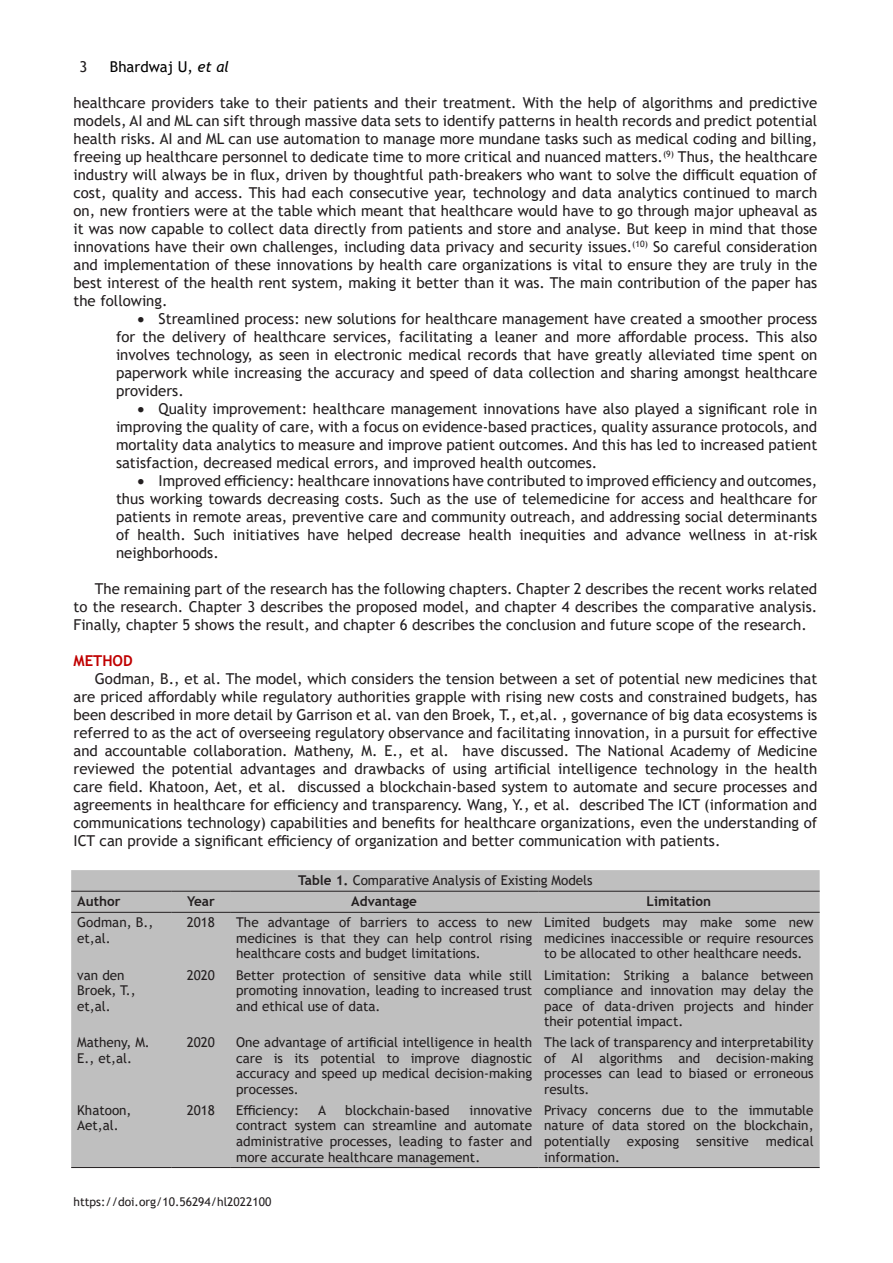
<style>
.page{position:relative;width:893px;height:1263px;background:#fff}
.page>*{position:absolute;margin:0;border:0;box-sizing:border-box;transform-origin:0 0}
.t1{font:15px/18px "Trebuchet MS";color:#231f20;text-align:justify}
.t2{font:15px "Trebuchet MS";color:#000}
.t3{font:700 15px "Trebuchet MS";color:#c00000}
.table_copy{font:13.5px/15.6px "Trebuchet MS";color:#231f20;text-align:justify}
.table_copy-2{font:700 13.5px "Trebuchet MS";color:#231f20}
.t4{font:12px "Trebuchet MS";color:#231f20}
.s1{font-style:italic}
.s2{font-weight:700}
</style>
<div class="page">
<div style="left:71px;top:870px;width:749px;height:297px;background:#bfbfbf"></div>
<hr style="left:71px;top:912px;width:101px;height:1px;background:#231f20">
<hr style="left:172px;top:912px;width:58px;height:1px;background:#231f20">
<hr style="left:230px;top:912px;width:308px;height:1px;background:#231f20">
<hr style="left:538px;top:912px;width:282px;height:1px;background:#231f20">
<hr style="left:71px;top:891px;width:101px;height:1px;background:#231f20">
<hr style="left:172px;top:891px;width:58px;height:1px;background:#231f20">
<hr style="left:230px;top:891px;width:308px;height:1px;background:#231f20">
<hr style="left:538px;top:891px;width:282px;height:1px;background:#231f20">
<hr style="left:71px;top:1167px;width:101px;height:1px;background:#231f20">
<hr style="left:172px;top:1167px;width:58px;height:1px;background:#231f20">
<hr style="left:230px;top:1167px;width:308px;height:1px;background:#231f20">
<hr style="left:538px;top:1167px;width:282px;height:1px;background:#231f20">
<p class="t1" style="left:80px;top:58px;width:9px">3</p>
<p class="t2" style="left:110px;top:57px;width:121px">Bhardwaj U, <span class="s1">et al</span></p>
<p class="t1" style="left:74px;top:94px;width:745px">healthcare providers take to their patients and their treatment. With the help of algorithms and predictive models, AI and ML can sift through massive data sets to identify patterns in health records and predict potential health risks. AI and ML can use automation to manage more mundane tasks such as medical coding and billing, freeing up healthcare personnel to dedicate time to more critical and nuanced matters.<sup>(9)</sup> Thus, the healthcare industry will always be in flux, driven by thoughtful path-breakers who want to solve the difficult equation of cost, quality and access. This had each consecutive year, technology and data analytics continued to march on, new frontiers were at the table which meant that healthcare would have to go through major upheaval as it was now capable to collect data directly from patients and store and analyse. But keep in mind that those innovations have their own challenges, including data privacy and security issues.<sup>(10)</sup> So careful consideration and implementation of these innovations by health care organizations is vital to ensure they are truly in the best interest of the health rent system, making it better than it was. The main contribution of the paper has the following.</p>
<p class="t1" style="left:116px;top:310px;width:703px;text-indent:21px">• Streamlined process: new solutions for healthcare management have created a smoother process for the delivery of healthcare services, facilitating a leaner and more affordable process. This also involves technology, as seen in electronic medical records that have greatly alleviated time spent on paperwork while increasing the accuracy and speed of data collection and sharing amongst healthcare providers.</p>
<p class="t1" style="left:116px;top:400px;width:703px;text-indent:21px">• Quality improvement: healthcare management innovations have also played a significant role in improving the quality of care, with a focus on evidence-based practices, quality assurance protocols, and mortality data analytics to measure and improve patient outcomes. And this has led to increased patient satisfaction, decreased medical errors, and improved health outcomes.</p>
<p class="t1" style="left:116px;top:472px;width:703px;text-indent:21px">• Improved efficiency: healthcare innovations have contributed to improved efficiency and outcomes, thus working towards decreasing costs. Such as the use of telemedicine for access and healthcare for patients in remote areas, preventive care and community outreach, and addressing social determinants of health. Such initiatives have helped decrease health inequities and advance wellness in at-risk neighborhoods.</p>
<p class="t1" style="left:74px;top:580px;width:745px;text-indent:21px">The remaining part of the research has the following chapters. Chapter 2 describes the recent works related to the research. Chapter 3 describes the proposed model, and chapter 4 describes the comparative analysis.<br>Finally, chapter 5 shows the result, and chapter 6 describes the conclusion and future scope of the research.</p>
<p class="t3" style="left:74px;top:651px;width:61px">METHOD</p>
<p class="t1" style="left:74px;top:670px;width:745px;text-indent:21px">Godman, B., et al. The model, which considers the tension between a set of potential new medicines that are priced affordably while regulatory authorities grapple with rising new costs and constrained budgets, has been described in more detail by Garrison et al. van den Broek, T., et,al. , governance of big data ecosystems is referred to as the act of overseeing regulatory observance and facilitating innovation, in a pursuit for effective and accountable collaboration. Matheny, M. E., et al. have discussed. The National Academy of Medicine reviewed the potential advantages and drawbacks of using artificial intelligence technology in the health care field. Khatoon, Aet, et al. discussed a blockchain-based system to automate and secure processes and agreements in healthcare for efficiency and transparency. Wang, Y., et al. described The ICT (information and communications technology) capabilities and benefits for healthcare organizations, even the understanding of ICT can provide a significant efficiency of organization and better communication with patients.</p>
<p class="table_copy" style="left:298px;top:872px;width:296px"><span class="s2">Table 1.</span> Comparative Analysis of Existing Models</p>
<p class="table_copy-2" style="left:77px;top:893px;width:45px">Author</p>
<p class="table_copy-2" style="left:187px;top:893px;width:29px">Year</p>
<p class="table_copy-2" style="left:351px;top:893px;width:67px">Advantage</p>
<p class="table_copy-2" style="left:647px;top:893px;width:66px">Limitation</p>
<p class="table_copy" style="left:77px;top:915px;width:78px">Godman, B., et,al.</p>
<p class="table_copy" style="left:187px;top:915px;width:30px">2018</p>
<p class="table_copy" style="left:236px;top:915px;width:298px">The advantage of barriers to access to new medicines is that they can help control rising healthcare costs and budget limitations.</p>
<p class="table_copy" style="left:544px;top:915px;width:271px">Limited budgets may make some new medicines inaccessible or require resources to be allocated to other healthcare needs.</p>
<p class="table_copy" style="left:77px;top:967px;width:60px;text-align:left">van den<br>Broek, T., et,al.</p>
<p class="table_copy" style="left:187px;top:967px;width:30px">2020</p>
<p class="table_copy" style="left:236px;top:967px;width:298px">Better protection of sensitive data while still promoting innovation, leading to increased trust and ethical use of data.</p>
<p class="table_copy" style="left:544px;top:967px;width:271px">Limitation: Striking a balance between compliance and innovation may delay the pace of data-driven projects and hinder their potential impact.</p>
<p class="table_copy" style="left:77px;top:1034px;width:74px">Matheny, M.<br>E., et,al.</p>
<p class="table_copy" style="left:187px;top:1034px;width:30px">2020</p>
<p class="table_copy" style="left:236px;top:1034px;width:298px">One advantage of artificial intelligence in health care is its potential to improve diagnostic accuracy and speed up medical decision-making processes.</p>
<p class="table_copy" style="left:544px;top:1034px;width:271px">The lack of transparency and interpretability of AI algorithms and decision-making processes can lead to biased or erroneous results.</p>
<p class="table_copy" style="left:77px;top:1102px;width:56px">Khatoon,<br>Aet,al.</p>
<p class="table_copy" style="left:187px;top:1102px;width:30px">2018</p>
<p class="table_copy" style="left:236px;top:1102px;width:64px">Efficiency:</p>
<p class="table_copy" style="left:318px;top:1102px;width:9px">A</p>
<p class="table_copy" style="left:345px;top:1102px;width:106px">blockchain-based</p>
<p class="table_copy" style="left:236px;top:1102px;width:298px;text-indent:233px">innovative contract system can streamline and automate administrative processes, leading to faster and more accurate healthcare management.</p>
<p class="table_copy" style="left:544px;top:1102px;width:271px">Privacy concerns due to the immutable nature of data stored on the blockchain, potentially</p>
<p class="table_copy" style="left:627px;top:1133px;width:54px">exposing</p>
<p class="table_copy" style="left:696px;top:1133px;width:54px">sensitive</p>
<p class="table_copy" style="left:766px;top:1133px;width:49px">medical</p>
<p class="table_copy" style="left:544px;top:1149px;width:77px">information.</p>
<p class="t4" style="left:74px;top:1194px;width:199px">https://doi.org/10.56294/hl2022100</p>
</div>
